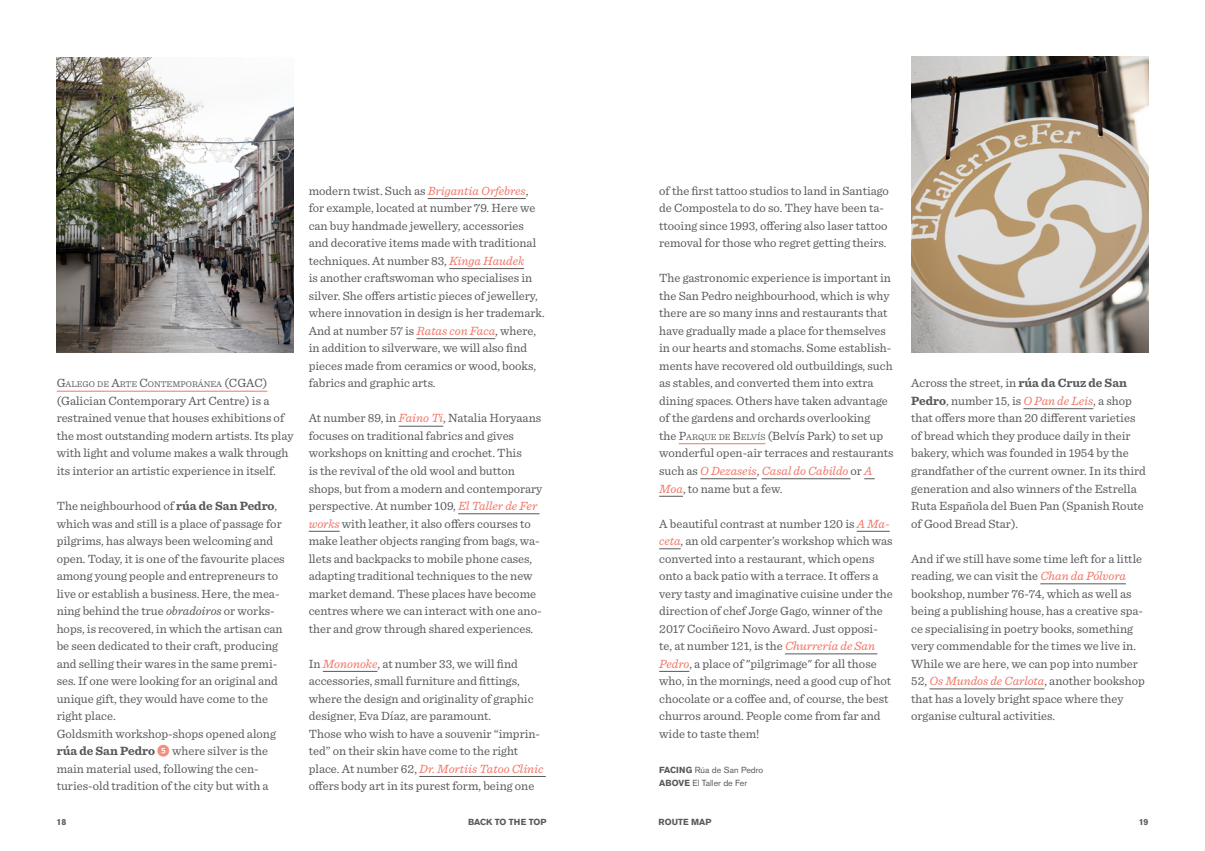
<style>
.page{position:relative;width:1205px;height:851px;background:#fff}
.page>*{position:absolute;margin:0;border:0;box-sizing:border-box;transform-origin:0 0}
.Intro{font:12.5px/17.5px "Sentinel";color:#58595b}
.t1{font:8.75px/13.8px "Akzidenz Grotesk BE";color:#58595b}
.Intro-2{font:8.75px "Sentinel";color:#58595b}
.t2{font:700 8.75px "Akzidenz Grotesk BE";color:#58595b}
.s1{font-size:12.5px}
.s2{font-weight:700}
.s3{font-style:italic}
.s4{font-family:"Whitney Index Black Round Bd";color:#f68e7c}
.s5{font-style:italic;color:#f37465}
.s6{font-style:inherit}
.s7{font-size:8.75px}
</style>
<div class="page">
<img style="left:911px;top:57px;width:237px;height:295px">
<hr style="left:57px;top:391px;width:210px;height:1px;background:#f37465">
<img style="left:57px;top:57px;width:237px;height:295px">
<hr style="left:428px;top:198px;width:98px;height:1px;background:#58595b">
<hr style="left:449px;top:268px;width:75px;height:1px;background:#58595b">
<hr style="left:416px;top:338px;width:79px;height:1px;background:#58595b">
<hr style="left:399px;top:426px;width:44px;height:1px;background:#58595b">
<hr style="left:458px;top:513px;width:81px;height:1px;background:#58595b">
<hr style="left:309px;top:531px;width:31px;height:1px;background:#58595b">
<hr style="left:323px;top:671px;width:54px;height:1px;background:#58595b">
<hr style="left:419px;top:776px;width:127px;height:1px;background:#58595b">
<hr style="left:1023px;top:408px;width:70px;height:1px;background:#58595b">
<hr style="left:1040px;top:583px;width:86px;height:1px;background:#58595b">
<hr style="left:929px;top:688px;width:115px;height:1px;background:#58595b">
<hr style="left:679px;top:443px;width:86px;height:1px;background:#f37465">
<hr style="left:700px;top:478px;width:57px;height:1px;background:#58595b">
<hr style="left:762px;top:478px;width:88px;height:1px;background:#58595b">
<svg style="left:659px;top:496px;width:24px;height:1px"></svg>
<hr style="left:857px;top:531px;width:33px;height:1px;background:#58595b">
<svg style="left:659px;top:548px;width:21px;height:1px"></svg>
<hr style="left:785px;top:653px;width:92px;height:1px;background:#58595b">
<hr style="left:659px;top:671px;width:30px;height:1px;background:#58595b">
<p class="Intro-2" style="left:57px;top:378px;width:212px"><span class="s1">G</span>ALEGO DE <span class="s1">A</span>RTE <span class="s1">C</span>ONTEMPORÁNEA <span class="s1">(CGAC)</span></p>
<p class="Intro" style="left:57px;top:391px;width:238px">(Galician Contemporary Art Centre) is a restrained venue that houses exhibitions of the most outstanding modern artists. Its play with light and volume makes a walk through its interior an artistic experience in itself.</p>
<p class="Intro" style="left:57px;top:496px;width:229px">The neighbourhood of <span class="s2">rúa de San Pedro</span>, which was and still is a place of passage for pilgrims, has always been welcoming and open. Today, it is one of the favourite places among young people and entrepreneurs to live or establish a business. Here, the mea&shy;ning behind the true <span class="s3">obradoiros</span> or works&shy;hops, is recovered, in which the artisan can be seen dedicated to their craft, producing and selling their wares in the same premi&shy;ses. If one were looking for an original and unique gift, they would have come to the right place.</p>
<p class="Intro" style="left:57px;top:723px;width:221px">Goldsmith workshop-shops opened along <span class="s2">rúa de San Pedro</span> <span class="s4">5</span> where silver is the main material used, following the cen&shy;turies-old tradition of the city but with a</p>
<p class="Intro" style="left:309px;top:181px;width:237px">modern twist. Such as <span class="s5">Brigantia Orfebres</span>, for example, located at number 79. Here we can buy handmade jewellery, accessories and decorative items made with traditional techniques. At number 83, <span class="s5">Kinga Haudek<br></span>is another craftswoman who specialises in silver. She offers artistic pieces of jewellery, where innovation in design is her trademark.<br>And at number 57 is <span class="s5">Ratas con Faca</span>, where, in addition to silverware, we will also find pieces made from ceramics or wood, books, fabrics and graphic arts.</p>
<p class="Intro" style="left:309px;top:408px;width:235px">At number 89, in <span class="s5">Faino Ti</span>, Natalia Horyaans focuses on traditional fabrics and gives workshops on knitting and crochet. This<br>is the revival of the old wool and button shops, but from a modern and contemporary perspective. At number 109, <span class="s5">El Taller de Fer works</span> with leather, it also offers courses to make leather objects ranging from bags, wa&shy;llets and backpacks to mobile phone cases, adapting traditional techniques to the new market demand. These places have become centres where we can interact with one ano&shy;ther and grow through shared experiences.</p>
<p class="Intro" style="left:309px;top:653px;width:226px">In <span class="s5">Mononoke</span>, at number 33, we will find accessories, small furniture and fittings, where the design and originality of graphic designer, Eva Díaz, are paramount.</p>
<p class="Intro" style="left:309px;top:723px;width:236px">Those who wish to have a souvenir “imprin&shy;ted” on their skin have come to the right place. At number 62, <span class="s5">Dr. Mortiis Tatoo Clinic </span>offers body art in its purest form, being one</p>
<p class="Intro" style="left:659px;top:181px;width:231px">of the first tattoo studios to land in Santiago de Compostela to do so. They have been ta&shy;ttooing since 1993, offering also laser tattoo removal for those who regret getting theirs.</p>
<p class="Intro" style="left:659px;top:268px;width:236px">The gastronomic experience is important in the San Pedro neighbourhood, which is why there are so many inns and restaurants that have gradually made a place for themselves in our hearts and stomachs. Some establish&shy;ments have recovered old outbuildings, such as stables, and converted them into extra dining spaces. Others have taken advantage of the gardens and orchards overlooking<br>the <span class="s6">P</span><span class="s7">ARQUE DE</span> <span class="s6">B</span><span class="s7">ELVÍS</span> (Belvís Park) to set up wonderful open-air terraces and restaurants such as <span class="s5">O Dezaseis</span>, <span class="s5">Casal do Cabildo</span> or <span class="s5">A Moa</span>, to name but a few.</p>
<p class="Intro" style="left:659px;top:513px;width:235px">A beautiful contrast at number 120 is <span class="s5">A Ma&shy;ceta</span>, an old carpenter’s workshop which was converted into a restaurant, which opens onto a back patio with a terrace. It offers a very tasty and imaginative cuisine under the direction of chef Jorge Gago, winner of the 2017 Cociñeiro Novo Award. Just opposi&shy;te, at number 121, is the <span class="s5">Churrería de San Pedro</span>, a place of "pilgrimage" for all those who, in the mornings, need a good cup of hot chocolate or a coffee and, of course, the best churros around. People come from far and wide to taste them!</p>
<p class="t1" style="left:659px;top:762px;width:106px"><span class="s2">FACING</span> Rúa de San Pedro<br><span class="s2">ABOVE</span> El Taller de Fer</p>
<p class="Intro" style="left:911px;top:373px;width:236px">Across the street, in <span class="s2">rúa da Cruz de San Pedro</span>, number 15, is <span class="s5">O Pan de Leis</span>, a shop that offers more than 20 different varieties of bread which they produce daily in their bakery, which was founded in 1954 by the grandfather of the current owner. In its third generation and also winners of the Estrella Ruta Española del Buen Pan (Spanish Route of Good Bread Star).</p>
<p class="Intro" style="left:911px;top:548px;width:235px">And if we still have some time left for a little reading, we can visit the <span class="s5">Chan da Pólvora </span>bookshop, number 76-74, which as well as being a publishing house, has a creative spa&shy;ce specialising in poetry books, something very commendable for the times we live in.<br>While we are here, we can pop into number 52, <span class="s5">Os Mundos de Carlota</span>, another bookshop that has a lovely bright space where they organise cultural activities.</p>
<p class="t2" style="left:56px;top:817px;width:11px">18</p>
<p class="t2" style="left:468px;top:817px;width:80px">BACK TO THE TOP</p>
<p class="t2" style="left:658px;top:817px;width:54px">ROUTE MAP</p>
<p class="t2" style="left:1138px;top:817px;width:11px">19</p>
</div>
